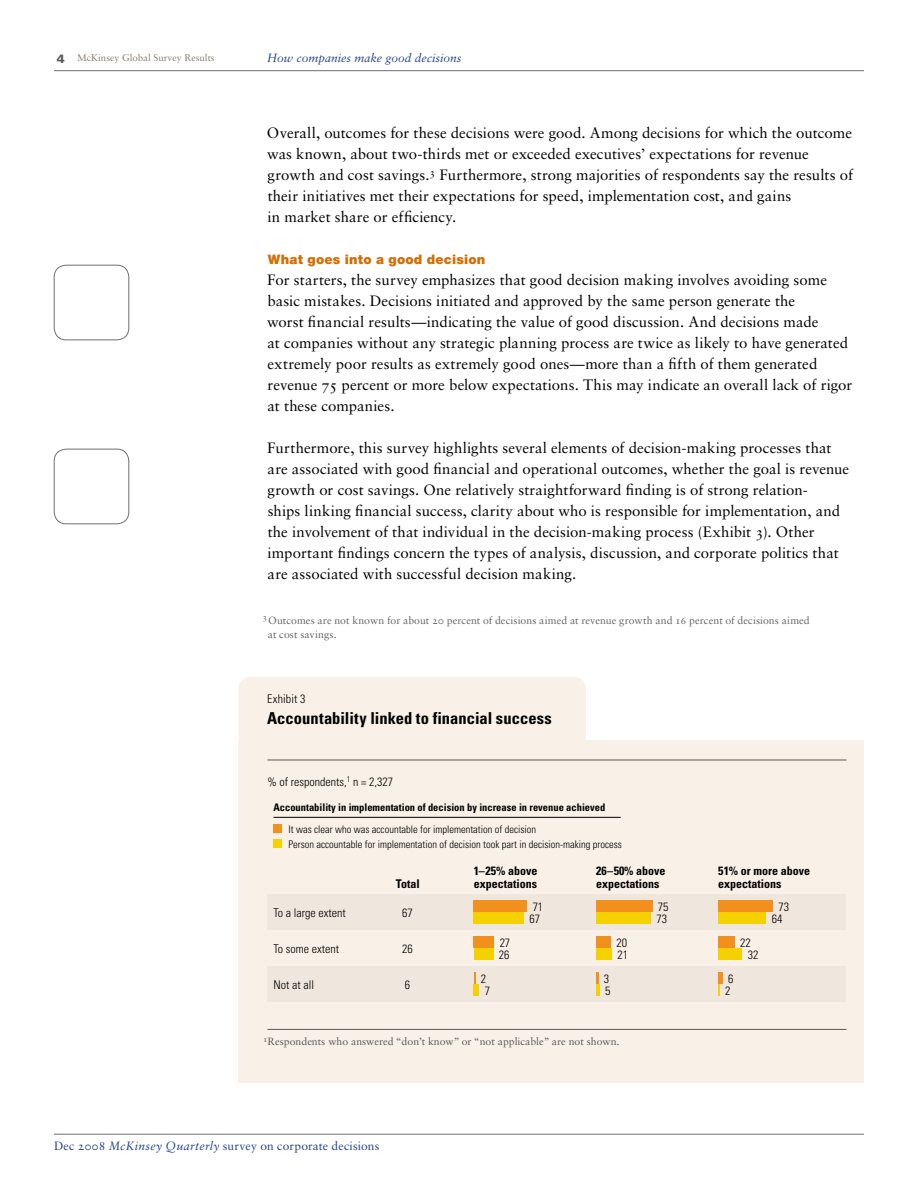
<style>
.page{position:relative;width:918px;height:1188px;background:#fff}
.page>*{position:absolute;margin:0;border:0;box-sizing:border-box;transform-origin:0 0}
.t1{font:700 condensed 16.5px "Univers LT Std";letter-spacing:.005em;color:#000}
.t2{font:15px/21px "Sabon LT Std";letter-spacing:.005em;color:#000}
.t3{font:700 condensed 15px "Univers LT Std";color:#000}
.t4{font:300 condensed 15px "Univers LT Std";color:#000}
.t5{font:900 13.2px "Helvetica Neue LT Std";letter-spacing:.015em;color:#d26e04}
.t6{font:300 condensed 12px/12px "Univers LT Std";color:#000}
.t7{font:700 condensed 12px/13.5px "Univers LT Std";color:#000}
.t8{font:12px "Sabon LT Std";letter-spacing:.015em;color:#25408f}
.t9{font:italic 12px "Sabon LT Std";color:#25408f}
.t10{font:900 12px "Univers LT Std";color:#58595b}
.t11{font:300 condensed 10.5px "Univers LT Std";color:#000}
.t12{font:10.5px/13.5px "Sabon LT Std";letter-spacing:.005em;color:#636467}
.t13{font:700 condensed 10.5px "Univers LT Std";color:#000}
.t14{font:10.5px "Sabon LT Std";color:#58595b}
.t15{font:9.75px "Sabon LT Std";color:#887e6e}
.s1{font-style:italic}
</style>
<div class="page">
<hr style="left:54px;top:70px;width:810px;height:1px;background:#6d6f71">
<hr style="left:54px;top:1134px;width:810px;height:1px;background:#6d6f71">
<div style="left:54px;top:449px;width:75px;height:75px;border:1px solid #6d6f71;border-radius:12px"></div>
<div style="left:54px;top:265px;width:75px;height:75px;border:1px solid #6d6f71;border-radius:12px"></div>
<div style="left:238px;top:677px;width:348px;height:86px;background:#f9f1e7;border-radius:12px"></div>
<div style="left:238px;top:740px;width:626px;height:343px;background:#f9f1e7"></div>
<hr style="left:267px;top:760px;width:579px;height:1px;background:#58595b">
<hr style="left:267px;top:1029px;width:579px;height:1px;background:#58595b">
<div style="left:267px;top:894px;width:579px;height:36px;background:#efe7de"></div>
<div style="left:267px;top:966px;width:579px;height:36px;background:#efe7de"></div>
<div style="left:474px;top:900px;width:53px;height:12px;background:#f1901d"></div>
<div style="left:474px;top:912px;width:50px;height:12px;background:#f5d100"></div>
<div style="left:474px;top:936px;width:20px;height:12px;background:#f1901d"></div>
<div style="left:474px;top:948px;width:19px;height:12px;background:#f5d100"></div>
<svg style="left:474px;top:972px;width:1px;height:12px"></svg>
<div style="left:474px;top:984px;width:5px;height:12px;background:#f5d100"></div>
<div style="left:596px;top:900px;width:56px;height:12px;background:#f1901d"></div>
<div style="left:596px;top:912px;width:55px;height:12px;background:#f5d100"></div>
<div style="left:596px;top:936px;width:15px;height:12px;background:#f1901d"></div>
<div style="left:596px;top:948px;width:16px;height:12px;background:#f5d100"></div>
<svg style="left:596px;top:972px;width:2px;height:12px"></svg>
<hr style="left:596px;top:984px;width:4px;height:12px;background:#f5d100">
<div style="left:718px;top:900px;width:55px;height:12px;background:#f1901d"></div>
<div style="left:718px;top:912px;width:48px;height:12px;background:#f5d100"></div>
<div style="left:718px;top:936px;width:17px;height:12px;background:#f1901d"></div>
<div style="left:718px;top:948px;width:24px;height:12px;background:#f5d100"></div>
<div style="left:718px;top:972px;width:5px;height:12px;background:#f1901d"></div>
<svg style="left:718px;top:984px;width:2px;height:12px"></svg>
<div style="left:273px;top:824px;width:9px;height:9px;background:#f1901d"></div>
<div style="left:273px;top:839px;width:9px;height:9px;background:#f5d100"></div>
<hr style="left:273px;top:817px;width:348px;height:1px;background:#000">
<p class="t10" style="left:57px;top:51px;width:10px">4</p>
<p class="t9" style="left:267px;top:51px;width:196px">How companies make good decisions</p>
<p class="t15" style="left:77px;top:52px;width:139px">McKinsey Global Survey Results</p>
<p class="t2" style="left:267px;top:122px;width:588px">Overall, outcomes for these decisions were good. Among decisions for which the outcome was known, about two-thirds met or exceeded executives’ expectations for revenue growth and cost savings.<sup>3</sup> Furthermore, strong majorities of respondents say the results of their initiatives met their expectations for speed, implementation cost, and gains<br>in market share or efficiency.</p>
<p class="t5" style="left:268px;top:251px;width:219px">What goes into a good decision</p>
<p class="t2" style="left:267px;top:269px;width:587px">For starters, the survey emphasizes that good decision making involves avoiding some basic mistakes. Decisions initiated and approved by the same person generate the<br>worst financial results—indicating the value of good discussion. And decisions made<br>at companies without any strategic planning process are twice as likely to have generated extremely poor results as extremely good ones—more than a fifth of them generated revenue 75 percent or more below expectations. This may indicate an overall lack of rigor at these companies.</p>
<p class="t2" style="left:267px;top:437px;width:584px">Furthermore, this survey highlights several elements of decision-making processes that are associated with good financial and operational outcomes, whether the goal is revenue growth or cost savings. One relatively straightforward finding is of strong relation-<br>ships linking financial success, clarity about who is responsible for implementation, and the involvement of that individual in the decision-making process (Exhibit 3). Other important findings concern the types of analysis, discussion, and corporate politics that are associated with successful decision making.</p>
<p class="t12" style="left:268px;top:613px;width:543px;text-indent:-6px"><sup>3</sup> Outcomes are not known for about 20 percent of decisions aimed at revenue growth and 16 percent of decisions aimed at cost savings.</p>
<p class="t3" style="left:267px;top:619px;width:59px">Web 2008</p>
<p class="t4" style="left:267px;top:682px;width:42px">Glance:</p>
<p class="t3" style="left:267px;top:703px;width:334px">Exhibit title: Accountability linked to financial success</p>
<p class="t6" style="left:267px;top:693px;width:40px">Exhibit 3</p>
<p class="t1" style="left:267px;top:708px;width:286px">Accountability linked to financial success</p>
<p class="t6" style="left:267px;top:775px;width:127px">% of respondents,<sup>1</sup> n = 2,327</p>
<p class="t13" style="left:273px;top:801px;width:333px">Accountability in implementation of decision by increase in revenue achieved</p>
<p class="t11" style="left:288px;top:838px;width:335px">Person accountable for implementation of decision took part in decision-making process</p>
<p class="t7" style="left:396px;top:877px;width:25px">Total</p>
<p class="t6" style="left:402px;top:906px;width:12px">67</p>
<p class="t6" style="left:402px;top:942px;width:12px">26</p>
<p class="t6" style="left:405px;top:978px;width:7px">6</p>
<p class="t11" style="left:288px;top:823px;width:249px">It was clear who was accountable for implementation of decision</p>
<p class="t7" style="left:474px;top:864px;width:65px">1–25% above expectations</p>
<p class="t7" style="left:718px;top:864px;width:93px">51% or more above expectations</p>
<p class="t7" style="left:596px;top:864px;width:71px">26–50% above expectations</p>
<p class="t6" style="left:273px;top:906px;width:74px">To a large extent</p>
<p class="t6" style="left:530px;top:900px;width:15px">71<br>67</p>
<p class="t6" style="left:656px;top:900px;width:14px">75<br>73</p>
<p class="t6" style="left:772px;top:900px;width:19px;text-align:center">73<br>64</p>
<p class="t6" style="left:273px;top:942px;width:67px">To some extent</p>
<p class="t6" style="left:499px;top:936px;width:13px">27<br>26</p>
<p class="t6" style="left:617px;top:936px;width:13px">20<br>21</p>
<p class="t6" style="left:748px;top:936px;width:12px;text-indent:-8px">22<br>32</p>
<p class="t6" style="left:273px;top:978px;width:42px">Not at all</p>
<p class="t6" style="left:481px;top:972px;width:11px;text-align:center">2<br>7</p>
<p class="t6" style="left:604px;top:972px;width:8px">3<br>5</p>
<p class="t6" style="left:725px;top:972px;width:10px">6<br>2</p>
<p class="t14" style="left:263px;top:1035px;width:358px"><sup>1</sup>Respondents who answered “don’t know” or “not applicable” are not shown.</p>
<p class="t8" style="left:54px;top:1138px;width:327px">Dec 2008 <span class="s1">McKinsey Quarterly</span> survey on corporate decisions</p>
</div>
